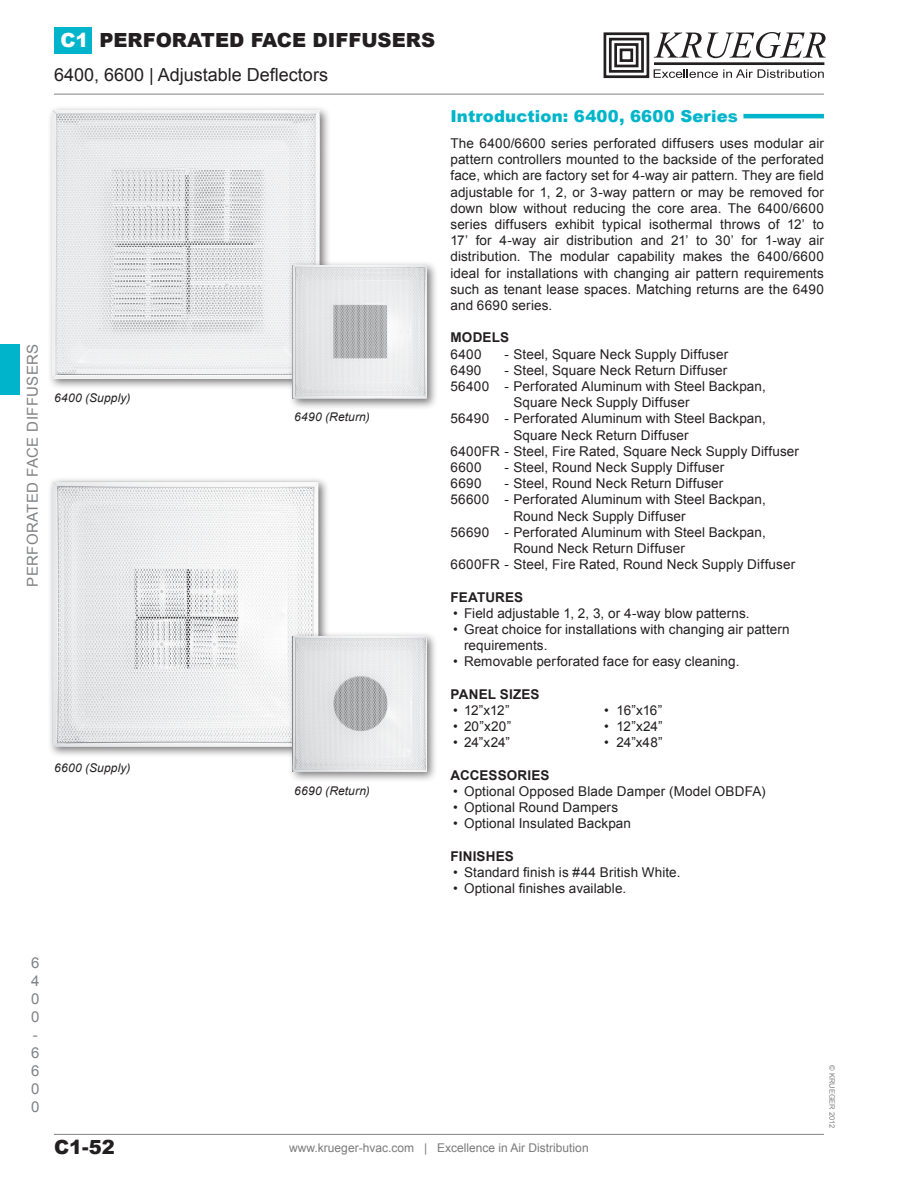
<style>
.page{position:relative;width:905px;height:1188px;background:#fff}
.page>*{position:absolute;margin:0;border:0;box-sizing:border-box;transform-origin:0 0}
.t1{font:900 19.5px "Arial";color:#231f20}
.t2{font:18px "Arial";color:#231f20}
.SubTitle1{font:900 16.5px "Arial";letter-spacing:.01em;color:#00b5cb}
.t3{font:15px "Arial";letter-spacing:.025em;color:#808285}
.Normal_Text{font:13.5px/16.2px "Arial";letter-spacing:.005em;color:#231f20;text-align:justify}
.Features{font:13.5px/16.2px "Arial";letter-spacing:.01em;color:#231f20}
.Bullets{font:13.5px/16.2px "Arial";letter-spacing:.005em;color:#231f20}
.Normal_Text-2{font:700 13.5px "Arial";letter-spacing:.01em;color:#231f20}
.t4{font:12px "Arial";color:#231f20}
.t5{font:italic 12px "Arial";letter-spacing:.015em;color:#231f20}
.t6{font:7.5px "Arial";color:#808285}
.s1{color:#fff}
</style>
<div class="page">
<hr style="left:54px;top:94px;width:770px;height:1px;background:#808285">
<hr style="left:54px;top:1134px;width:770px;height:1px;background:#808285">
<div style="left:54px;top:27px;width:38px;height:27px;background:#00b5cb"></div>
<div style="left:603px;top:32px;width:46px;height:46px;border:3px solid #231f20"></div>
<div style="left:609px;top:38px;width:35px;height:35px;border:3px solid #231f20"></div>
<div style="left:614px;top:43px;width:24px;height:24px;border:3px solid #231f20"></div>
<div style="left:619px;top:49px;width:14px;height:13px;border:3px solid #231f20"></div>
<hr style="left:654px;top:62px;width:170px;height:3px;background:#231f20">
<svg style="left:653px;top:33px;width:48px;height:25px"></svg>
<svg style="left:707px;top:32px;width:118px;height:26px"></svg>
<svg style="left:653px;top:69px;width:170px;height:9px"></svg>
<div style="left:0;top:344px;width:20px;height:50px;background:#00b5cb"></div>
<div style="left:48px;top:477px;width:281px;height:281px;background:#231f20;opacity:.6"></div>
<img style="left:53px;top:482px;width:265px;height:265px">
<div style="left:47px;top:105px;width:284px;height:284px;background:#231f20;opacity:.6"></div>
<img style="left:52px;top:110px;width:267px;height:268px">
<div style="left:288px;top:260px;width:150px;height:150px;background:#231f20;opacity:.6"></div>
<img style="left:293px;top:265px;width:133px;height:133px">
<div style="left:288px;top:631px;width:150px;height:151px;background:#231f20;opacity:.6"></div>
<img style="left:293px;top:636px;width:134px;height:135px">
<hr style="left:743px;top:114px;width:81px;height:4px;background:#00b5cb">
<p class="t3" style="left:23px;top:587px;width:244px;rotate:-90deg">PERFORATED FACE DIFFUSERS</p>
<h1 class="t1" style="left:60px;top:26px;width:376px"><span class="s1">C1</span> PERFORATED FACE DIFFUSERS</h1>
<p class="t2" style="left:54px;top:63px;width:275px">6400, 6600 | Adjustable Deflectors</p>
<p class="t5" style="left:54px;top:390px;width:78px">6400 (Supply)</p>
<p class="t5" style="left:54px;top:760px;width:78px">6600 (Supply)</p>
<p class="t5" style="left:294px;top:409px;width:77px">6490 (Return)</p>
<p class="t5" style="left:294px;top:783px;width:77px">6690 (Return)</p>
<p class="SubTitle1" style="left:450px;top:104px;width:289px">Introduction: 6400, 6600 Series</p>
<p class="Normal_Text" style="left:450px;top:135px;width:375px">The 6400/6600 series perforated diffusers uses modular air pattern controllers mounted to the backside of the perforated face, which are factory set for 4-way air pattern. They are field adjustable for 1, 2, or 3-way pattern or may be removed for down blow without reducing the core area. The 6400/6600 series diffusers exhibit typical isothermal throws of 12’ to 17’ for 4-way air distribution and 21’ to 30’ for 1-way air distribution. The modular capability makes the 6400/6600 ideal for installations with changing air pattern requirements such as tenant lease spaces. Matching returns are the 6490 and 6690 series.</p>
<p class="Normal_Text-2" style="left:450px;top:329px;width:60px">MODELS</p>
<p class="Features" style="left:450px;top:346px;width:33px">6400</p>
<p class="Features" style="left:504px;top:346px;width:225px">- Steel, Square Neck Supply Diffuser</p>
<p class="Features" style="left:450px;top:362px;width:32px">6490</p>
<p class="Features" style="left:504px;top:362px;width:224px">- Steel, Square Neck Return Diffuser</p>
<p class="Features" style="left:513px;top:378px;width:254px;text-indent:-63px">56400 - Perforated Aluminum with Steel Backpan,<br>Square Neck Supply Diffuser</p>
<p class="Features" style="left:513px;top:411px;width:254px;text-indent:-63px">56490 - Perforated Aluminum with Steel Backpan,<br>Square Neck Return Diffuser</p>
<p class="Features" style="left:450px;top:443px;width:350px">6400FR - Steel, Fire Rated, Square Neck Supply Diffuser</p>
<p class="Features" style="left:450px;top:459px;width:33px">6600</p>
<p class="Features" style="left:504px;top:459px;width:221px">- Steel, Round Neck Supply Diffuser</p>
<p class="Features" style="left:450px;top:476px;width:33px">6690</p>
<p class="Features" style="left:504px;top:476px;width:220px">- Steel, Round Neck Return Diffuser</p>
<p class="Features" style="left:513px;top:492px;width:254px;text-indent:-63px">56600 - Perforated Aluminum with Steel Backpan,<br>Round Neck Supply Diffuser</p>
<p class="Features" style="left:513px;top:524px;width:254px;text-indent:-63px">56690 - Perforated Aluminum with Steel Backpan,<br>Round Neck Return Diffuser</p>
<p class="Features" style="left:450px;top:557px;width:346px">6600FR - Steel, Fire Rated, Round Neck Supply Diffuser</p>
<p class="Normal_Text-2" style="left:450px;top:588px;width:74px">FEATURES</p>
<p class="Bullets" style="left:453px;top:605px;width:298px">• Field adjustable 1, 2, 3, or 4-way blow patterns.</p>
<p class="Bullets" style="left:464px;top:621px;width:327px;text-indent:-11px">• Great choice for installations with changing air pattern requirements.</p>
<p class="Bullets" style="left:453px;top:654px;width:288px">• Removable perforated face for easy cleaning.</p>
<p class="Normal_Text-2" style="left:450px;top:685px;width:91px">PANEL SIZES</p>
<p class="Bullets" style="left:453px;top:702px;width:58px">• 12”x12”</p>
<p class="Bullets" style="left:604px;top:702px;width:60px">• 16”x16”</p>
<p class="Bullets" style="left:453px;top:719px;width:60px">• 20”x20”</p>
<p class="Bullets" style="left:604px;top:719px;width:60px">• 12”x24”</p>
<p class="Bullets" style="left:453px;top:735px;width:58px">• 24”x24”</p>
<p class="Bullets" style="left:604px;top:735px;width:60px">• 24”x48”</p>
<p class="Normal_Text-2" style="left:450px;top:766px;width:101px">ACCESSORIES</p>
<p class="Bullets" style="left:453px;top:783px;width:314px">• Optional Opposed Blade Damper (Model OBDFA)</p>
<p class="Bullets" style="left:453px;top:800px;width:166px">• Optional Round Dampers</p>
<p class="Bullets" style="left:453px;top:816px;width:179px">• Optional Insulated Backpan</p>
<p class="Normal_Text-2" style="left:450px;top:847px;width:65px">FINISHES</p>
<p class="Bullets" style="left:453px;top:864px;width:229px">• Standard finish is #44 British White.</p>
<p class="Bullets" style="left:453px;top:881px;width:174px">• Optional finishes available.</p>
<p class="t3" style="left:31px;top:953px;width:10px">6</p>
<p class="t3" style="left:31px;top:971px;width:10px">4</p>
<p class="t3" style="left:31px;top:989px;width:10px">0</p>
<p class="t3" style="left:31px;top:1007px;width:10px">0</p>
<p class="t3" style="left:33px;top:1025px;width:6px">-</p>
<p class="t3" style="left:31px;top:1043px;width:10px">6</p>
<p class="t3" style="left:31px;top:1061px;width:10px">6</p>
<p class="t3" style="left:31px;top:1079px;width:10px">0</p>
<p class="t3" style="left:31px;top:1097px;width:10px">0</p>
<h1 class="t1" style="left:54px;top:1133px;width:62px">C1-52</h1>
<p class="t4" style="left:289px;top:1140px;width:301px">www.krueger-hvac.com | Excellence in Air Distribution</p>
<p class="t6" style="left:837px;top:1065px;width:65px;rotate:90deg">© KRUEGER 2012</p>
</div>
